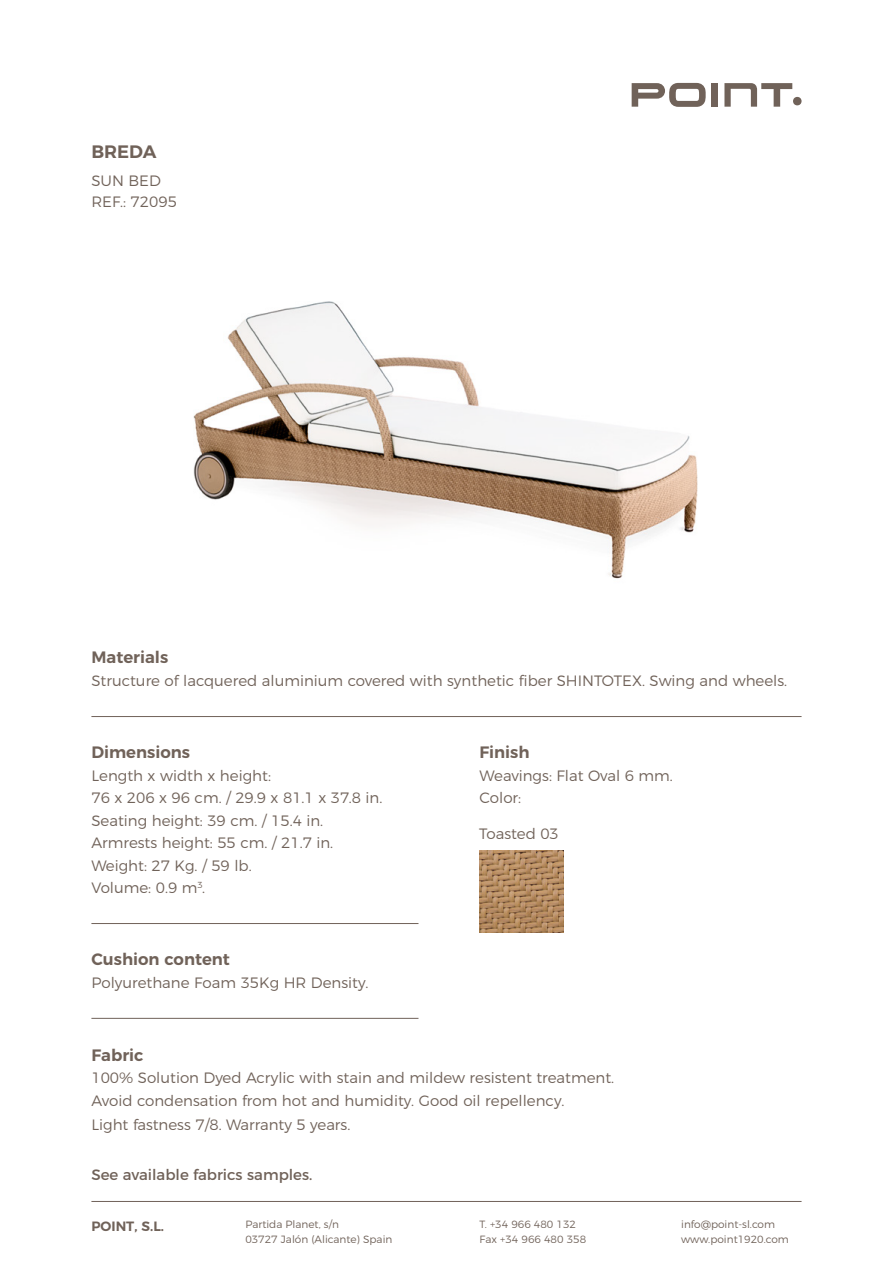
<style>
.page{position:relative;width:893px;height:1263px;background:#fff}
.page>*{position:absolute;margin:0;border:0;box-sizing:border-box;transform-origin:0 0}
.t1{font:600 18px "Montserrat";color:#706259}
.t2{font:600 16.5px "Montserrat";color:#706259}
.t3{font:300 15px/22.5px "Montserrat";color:#706259}
.t4{font:15px "Montserrat";color:#706259}
.t5{font:600 13.5px "Montserrat";color:#706259}
.t6{font:300 10.5px/15px "Montserrat";color:#706259}
</style>
<div class="page">
<div style="left:712px;top:83px;width:6px;height:24px;background:#706259"></div>
<svg style="left:724px;top:83px;width:68px;height:24px"></svg>
<div style="left:793px;top:97px;width:8px;height:8px;background:#706259;border-radius:50%"></div>
<svg style="left:632px;top:83px;width:74px;height:24px"></svg>
<hr style="left:91px;top:1018px;width:327px;height:1px;background:#706259">
<hr style="left:91px;top:1201px;width:710px;height:1px;background:#706259">
<hr style="left:91px;top:716px;width:710px;height:1px;background:#706259">
<hr style="left:91px;top:923px;width:327px;height:1px;background:#706259">
<img style="left:479px;top:850px;width:84px;height:82px">
<img style="left:193px;top:301px;width:505px;height:278px">
<p class="t1" style="left:91px;top:137px;width:67px">BREDA</p>
<p class="t3" style="left:91px;top:169px;width:87px;line-height:21px">SUN BED<br>REF.: 72095</p>
<p class="t2" style="left:91px;top:644px;width:78px">Materials</p>
<p class="t3" style="left:91px;top:668px;width:697px">Structure of lacquered aluminium covered with synthetic fiber SHINTOTEX. Swing and wheels.</p>
<p class="t2" style="left:91px;top:739px;width:100px">Dimensions</p>
<p class="t2" style="left:479px;top:739px;width:52px">Finish</p>
<p class="t3" style="left:91px;top:763px;width:293px">Length x width x height:<br>76 x 206 x 96 cm. / 29.9 x 81.1 x 37.8 in.<br>Seating height: 39 cm. / 15.4 in.<br>Armrests height: 55 cm. / 21.7 in.<br>Weight: 27 Kg. / 59 lb.<br>Volume: 0.9 m<sup>3</sup>.</p>
<p class="t2" style="left:91px;top:946px;width:140px">Cushion content</p>
<p class="t3" style="left:91px;top:970px;width:278px">Polyurethane Foam 35Kg HR Density.</p>
<p class="t3" style="left:480px;top:763px;width:195px">Weavings: Flat Oval 6 mm.<br>Color:</p>
<p class="t3" style="left:479px;top:821px;width:81px">Toasted 03</p>
<p class="t2" style="left:91px;top:1041px;width:54px">Fabric</p>
<p class="t3" style="left:91px;top:1065px;width:524px">100% Solution Dyed Acrylic with stain and mildew resistent treatment.<br>Avoid condensation from hot and humidity. Good oil repellency.</p>
<p class="t3" style="left:91px;top:1112px;width:260px">Light fastness 7/8. Warranty 5 years.</p>
<p class="t4" style="left:91px;top:1162px;width:223px">See available fabrics samples.</p>
<p class="t5" style="left:91px;top:1215px;width:74px">POINT, S.L.</p>
<p class="t6" style="left:245px;top:1215px;width:149px">Partida Planet, s/n<br>03727 Jalón (Alicante) Spain</p>
<p class="t6" style="left:681px;top:1215px;width:109px">info@point-sl.com www.point1920.com</p>
<p class="t6" style="left:480px;top:1215px;width:108px">T. +34 966 480 132<br>Fax +34 966 480 358</p>
</div>
